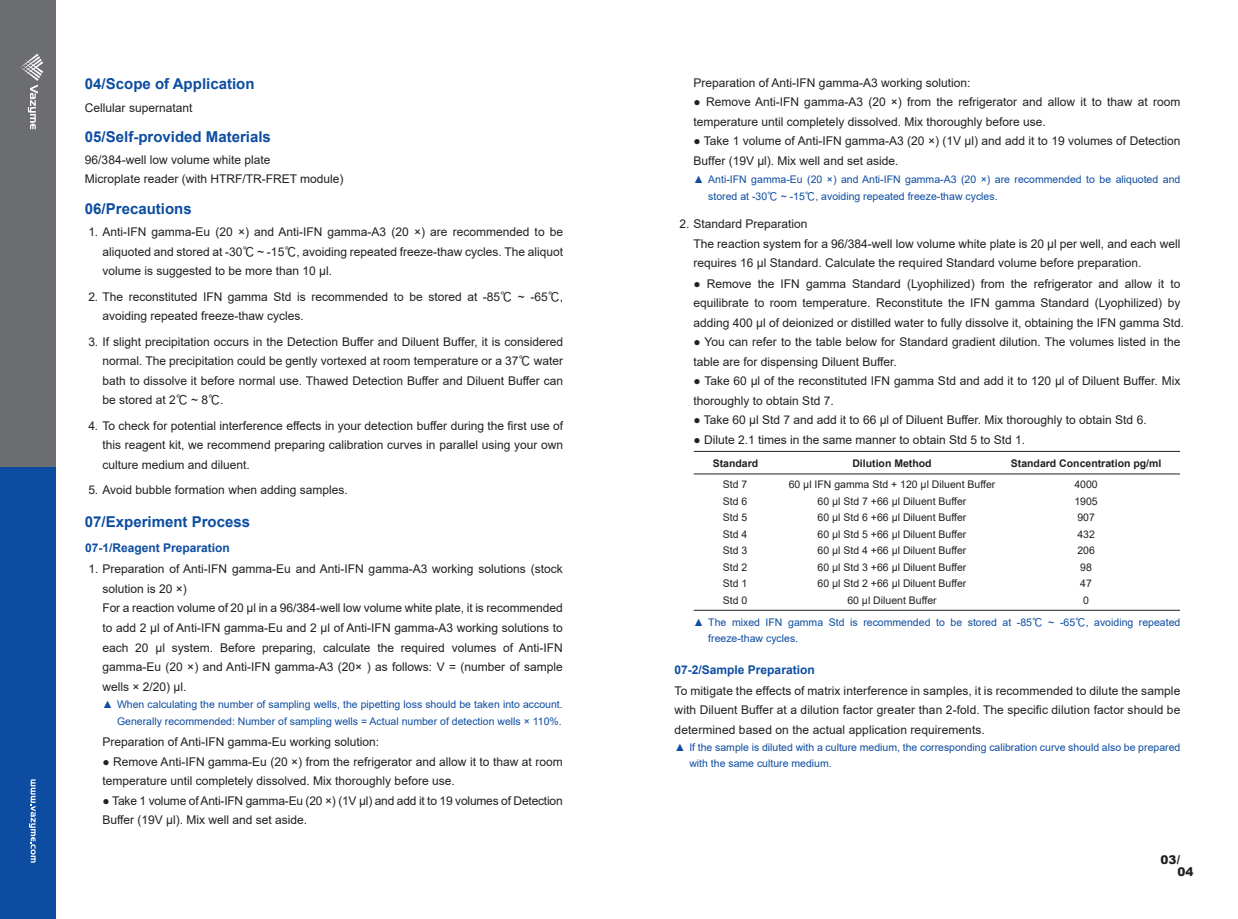
<style>
.page{position:relative;width:1238px;height:919px;background:#fff}
.page>*{position:absolute;margin:0;border:0;box-sizing:border-box;transform-origin:0 0}
.t1{font:700 15px "Arial";color:#0d4da1}
.t2{font:12px/19.5px "Arial";color:#231f20}
.t3{font:700 12px "Arial";color:#0d4da1}
.t4{font:900 12px/12px "Arial";color:#231f20}
.t5{font:10.5px/16.5px "Arial";color:#0d4da1}
.t6{font:10.5px/16.5px "Arial";color:#231f20;text-align:center}
.t7{font:700 10.5px "Arial";color:#231f20}
.s1{font-family:"FZLTHK GBK1 0"}
</style>
<div class="page">
<hr style="left:693px;top:473px;width:486px;height:1px;background:#231f20">
<hr style="left:693px;top:610px;width:486px;height:1px;background:#231f20">
<hr style="left:693px;top:451px;width:486px;height:1px;background:#231f20">
<div style="left:0;top:0;width:55px;height:468px;background:#6c6d70"></div>
<div style="left:0;top:467px;width:55px;height:451px;background:#0d4da1"></div>
<svg style="left:29px;top:779px;width:7px;height:83px"></svg>
<svg style="left:20px;top:54px;width:23px;height:75px"></svg>
<p class="t1" style="left:85px;top:74px;width:171px">04/Scope of Application</p>
<p class="t2" style="left:85px;top:98px;width:109px">Cellular supernatant</p>
<p class="t1" style="left:85px;top:126px;width:187px">05/Self-provided Materials</p>
<p class="t2" style="left:85px;top:150px;width:260px">96/384-well low volume white plate<br>Microplate reader (with HTRF/TR-FRET module)</p>
<p class="t1" style="left:85px;top:198px;width:108px">06/Precautions</p>
<p class="t2" style="left:88px;top:222px;width:476px">1. Anti-IFN gamma-Eu (20 ×) and Anti-IFN gamma-A3 (20 ×) are recommended to be</p>
<p class="t2" style="left:102px;top:242px;width:462px">aliquoted and stored at -30<span class="s1">℃</span> ~ -15<span class="s1">℃</span>, avoiding repeated freeze-thaw cycles. The aliquot volume is suggested to be more than 10 μl.</p>
<p class="t2" style="left:102px;top:306px;width:203px">avoiding repeated freeze-thaw cycles.</p>
<p class="t2" style="left:102px;top:351px;width:462px;text-align:justify">normal. The precipitation could be gently vortexed at room temperature or a 37<span class="s1">℃</span> water bath to dissolve it before normal use. Thawed Detection Buffer and Diluent Buffer can be stored at 2<span class="s1">℃</span> ~ 8<span class="s1">℃</span>.</p>
<p class="t2" style="left:102px;top:435px;width:462px">this reagent kit, we recommend preparing calibration curves in parallel using your own culture medium and diluent.</p>
<p class="t2" style="left:88px;top:287px;width:476px">2. The reconstituted IFN gamma Std is recommended to be stored at -85<span class="s1">℃</span> ~ -65<span class="s1">℃</span>,</p>
<p class="t2" style="left:88px;top:332px;width:476px">3. If slight precipitation occurs in the Detection Buffer and Diluent Buffer, it is considered</p>
<p class="t2" style="left:88px;top:416px;width:476px">4. To check for potential interference effects in your detection buffer during the first use of</p>
<p class="t2" style="left:88px;top:480px;width:261px">5. Avoid bubble formation when adding samples.</p>
<p class="t1" style="left:85px;top:511px;width:167px">07/Experiment Process</p>
<p class="t3" style="left:85px;top:539px;width:146px">07-1/Reagent Preparation</p>
<p class="t2" style="left:102px;top:559px;width:462px;text-indent:-14px">1. Preparation of Anti-IFN gamma-Eu and Anti-IFN gamma-A3 working solutions (stock solution is 20 ×)<br>For a reaction volume of 20 μl in a 96/384-well low volume white plate, it is recommended to add 2 μl of Anti-IFN gamma-Eu and 2 μl of Anti-IFN gamma-A3 working solutions to each 20 μl system. Before preparing, calculate the required volumes of Anti-IFN gamma-Eu (20 ×) and Anti-IFN gamma-A3 (20× ) as follows: V = (number of sample wells × 2/20) μl.</p>
<p class="t5" style="left:102px;top:696px;width:462px;text-align:right">▲ When calculating the number of sampling wells, the pipetting loss should be taken into account.<br>Generally recommended: Number of sampling wells = Actual number of detection wells × 110%.</p>
<p class="t2" style="left:102px;top:732px;width:278px">Preparation of Anti-IFN gamma-Eu working solution:</p>
<p class="t2" style="left:102px;top:751px;width:462px">● Remove Anti-IFN gamma-Eu (20 ×) from the refrigerator and allow it to thaw at room temperature until completely dissolved. Mix thoroughly before use.</p>
<p class="t2" style="left:102px;top:790px;width:462px">● Take 1 volume of Anti-IFN gamma-Eu (20 ×) (1V μl) and add it to 19 volumes of Detection<br>Buffer (19V μl). Mix well and set aside.</p>
<p class="t2" style="left:693px;top:73px;width:278px">Preparation of Anti-IFN gamma-A3 working solution:</p>
<p class="t2" style="left:693px;top:92px;width:488px">● Remove Anti-IFN gamma-A3 (20 ×) from the refrigerator and allow it to thaw at room temperature until completely dissolved. Mix thoroughly before use.</p>
<p class="t2" style="left:693px;top:131px;width:488px">● Take 1 volume of Anti-IFN gamma-A3 (20 ×) (1V μl) and add it to 19 volumes of Detection<br>Buffer (19V μl). Mix well and set aside.</p>
<p class="t5" style="left:708px;top:171px;width:473px;text-indent:-15px">▲ Anti-IFN gamma-Eu (20 ×) and Anti-IFN gamma-A3 (20 ×) are recommended to be aliquoted and stored at -30<span class="s1">℃</span> ~ -15<span class="s1">℃</span>, avoiding repeated freeze-thaw cycles.</p>
<p class="t2" style="left:693px;top:214px;width:488px;text-indent:-14px">2. Standard Preparation<br>The reaction system for a 96/384-well low volume white plate is 20 μl per well, and each well requires 16 μl Standard. Calculate the required Standard volume before preparation.</p>
<p class="t2" style="left:693px;top:273px;width:492px">● Remove the IFN gamma Standard (Lyophilized) from the refrigerator and allow it to equilibrate to room temperature. Reconstitute the IFN gamma Standard (Lyophilized) by adding 400 μl of deionized or distilled water to fully dissolve it, obtaining the IFN gamma Std.</p>
<p class="t2" style="left:693px;top:332px;width:488px">● You can refer to the table below for Standard gradient dilution. The volumes listed in the table are for dispensing Diluent Buffer.</p>
<p class="t2" style="left:693px;top:371px;width:488px">● Take 60 μl of the reconstituted IFN gamma Std and add it to 120 μl of Diluent Buffer. Mix thoroughly to obtain Std 7.</p>
<p class="t2" style="left:693px;top:410px;width:454px">● Take 60 μl Std 7 and add it to 66 μl of Diluent Buffer. Mix thoroughly to obtain Std 6.</p>
<p class="t2" style="left:693px;top:429px;width:333px">● Dilute 2.1 times in the same manner to obtain Std 5 to Std 1.</p>
<p class="t6" style="left:722px;top:476px;width:26px;text-align:justify">Std 7<br>Std 6<br>Std 5<br>Std 4<br>Std 3<br>Std 2<br>Std 1<br>Std 0</p>
<p class="t7" style="left:852px;top:455px;width:81px">Dilution Method</p>
<p class="t7" style="left:1010px;top:455px;width:152px">Standard Concentration pg/ml</p>
<p class="t7" style="left:712px;top:455px;width:47px">Standard</p>
<p class="t6" style="left:788px;top:476px;width:208px">60 μl IFN gamma Std + 120 μl Diluent Buffer<br>60 μl Std 7 +66 μl Diluent Buffer<br>60 μl Std 6 +66 μl Diluent Buffer<br>60 μl Std 5 +66 μl Diluent Buffer<br>60 μl Std 4 +66 μl Diluent Buffer<br>60 μl Std 3 +66 μl Diluent Buffer<br>60 μl Std 2 +66 μl Diluent Buffer<br>60 μl Diluent Buffer</p>
<p class="t6" style="left:1074px;top:476px;width:25px">4000<br>1905<br>907<br>432<br>206<br>98<br>47<br>0</p>
<p class="t5" style="left:708px;top:614px;width:473px;text-indent:-15px">▲ The mixed IFN gamma Std is recommended to be stored at -85<span class="s1">℃</span> ~ -65<span class="s1">℃</span>, avoiding repeated freeze-thaw cycles.</p>
<p class="t3" style="left:674px;top:661px;width:142px">07-2/Sample Preparation</p>
<p class="t2" style="left:674px;top:680px;width:507px;text-align:justify">To mitigate the effects of matrix interference in samples, it is recommended to dilute the sample with Diluent Buffer at a dilution factor greater than 2-fold. The specific dilution factor should be determined based on the actual application requirements.</p>
<p class="t5" style="left:689px;top:738px;width:492px;text-indent:-15px">▲ If the sample is diluted with a culture medium, the corresponding calibration curve should also be prepared with the same culture medium.</p>
<p class="t4" style="left:1177px;top:853px;width:18px;text-indent:-17px">03/<br>04</p>
</div>
